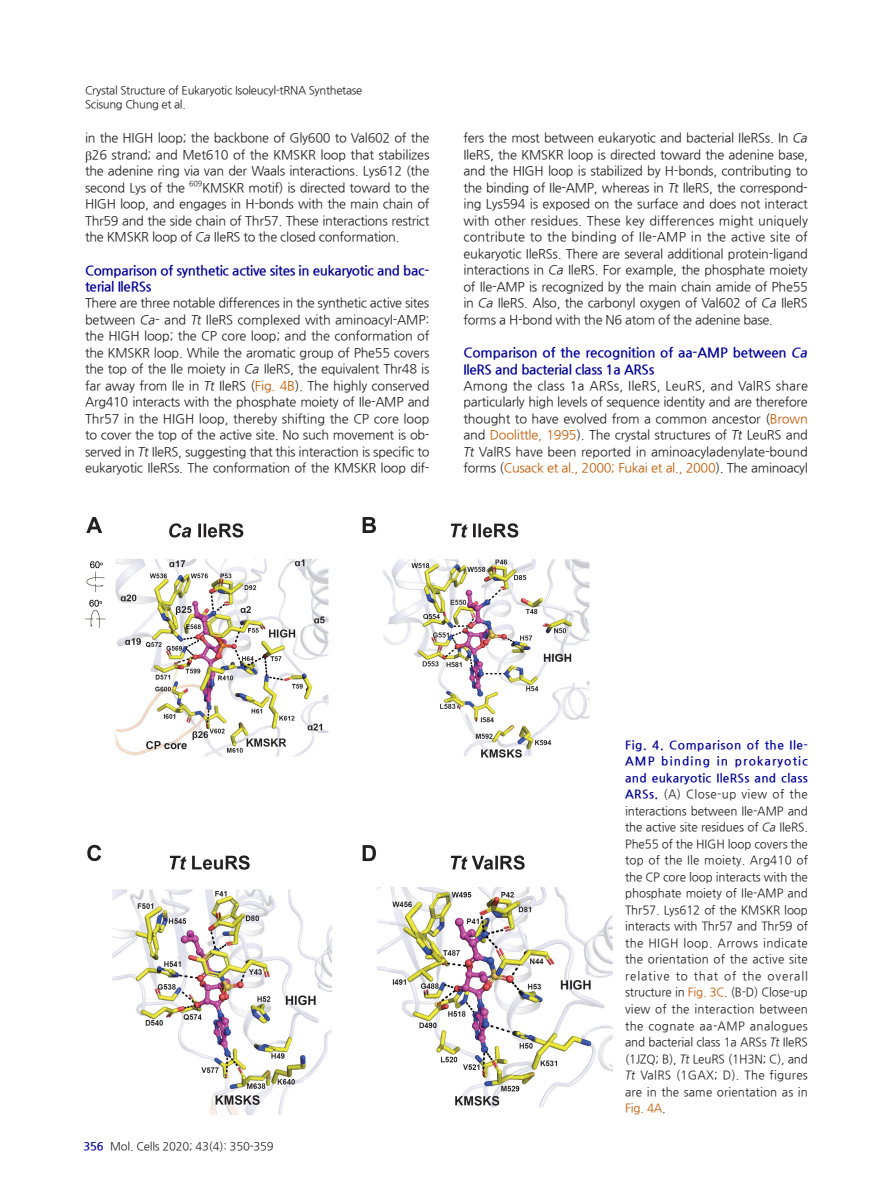
<style>
.page{position:relative;width:893px;height:1191px;background:#fff}
.page>*{position:absolute;margin:0;border:0;box-sizing:border-box;transform-origin:0 0}
._1{font:700 13.5px/16.5px "Nanum Gothic";letter-spacing:-.025em;color:#00009a}
.본문{font:12.75px/16.5px "Nanum Gothic";letter-spacing:-.02em;color:#231f20;text-align:justify}
.그림_캡션{font:12px/16.5px "Nanum Gothic";letter-spacing:.01em;color:#231f20;text-align:justify}
.t1{font:11.25px/13.5px "Nanum Gothic";letter-spacing:-.025em;color:#231f20}
.본문-2{font:7.5px "Nanum Gothic";color:#231f20}
.s1{font-style:italic}
.s2{color:#c35900}
.s3{font-weight:700;color:#00009a}
</style>
<div class="page">
<img style="left:85px;top:517px;width:527px;height:597px">
<p class="t1" style="left:85px;top:84px;width:279px">Crystal Structure of Eukaryotic Isoleucyl-tRNA Synthetase<br>Scisung Chung et al.</p>
<p class="본문" style="left:85px;top:130px;width:346px">in the HIGH loop; the backbone of Gly600 to Val602 of the</p>
<p class="본문" style="left:92px;top:146px;width:339px">26 strand; and Met610 of the KMSKR loop that stabilizes</p>
<p class="본문" style="left:85px;top:163px;width:346px">the adenine ring via van der Waals interactions. Lys612 (the</p>
<p class="본문" style="left:85px;top:179px;width:102px">second Lys of the</p>
<p class="본문-2" style="left:189px;top:180px;width:15px">609</p>
<p class="본문" style="left:85px;top:179px;width:346px;text-indent:117px">KMSKR motif) is directed toward to the HIGH loop, and engages in H-bonds with the main chain of Thr59 and the side chain of Thr57. These interactions restrict the KMSKR loop of <span class="s1">Ca</span> IleRS to the closed conformation.</p>
<p class="_1" style="left:85px;top:262px;width:346px">Comparison of synthetic active sites in eukaryotic and bac&shy;terial IleRSs</p>
<p class="본문" style="left:85px;top:295px;width:346px">There are three notable differences in the synthetic active sites between <span class="s1">Ca</span>- and <span class="s1">Tt</span> IleRS complexed with aminoacyl-AMP: the HIGH loop; the CP core loop; and the conformation of the KMSKR loop. While the aromatic group of Phe55 covers the top of the Ile moiety in <span class="s1">Ca</span> IleRS, the equivalent Thr48 is far away from Ile in <span class="s1">Tt</span> IleRS (<span class="s2">Fig. 4B</span>). The highly conserved Arg410 interacts with the phosphate moiety of Ile-AMP and Thr57 in the HIGH loop, thereby shifting the CP core loop to cover the top of the active site. No such movement is ob&shy;served in <span class="s1">Tt</span> IleRS, suggesting that this interaction is specific to eukaryotic IleRSs. The conformation of the KMSKR loop dif-</p>
<p class="본문" style="left:463px;top:130px;width:347px;text-align:left">fers the most between eukaryotic and bacterial IleRSs. In <span class="s1">Ca </span>IleRS, the KMSKR loop is directed toward the adenine base, and the HIGH loop is stabilized by H-bonds, contributing to the binding of Ile-AMP, whereas in <span class="s1">Tt</span> IleRS, the correspond&shy;ing Lys594 is exposed on the surface and does not interact with other residues. These key differences might uniquely contribute to the binding of Ile-AMP in the active site of eukaryotic IleRSs. There are several additional protein-ligand interactions in <span class="s1">Ca</span> IleRS. For example, the phosphate moiety of Ile-AMP is recognized by the main chain amide of Phe55 in <span class="s1">Ca</span> IleRS. Also, the carbonyl oxygen of Val602 of <span class="s1">Ca</span> IleRS forms a H-bond with the N6 atom of the adenine base.</p>
<p class="_1" style="left:463px;top:345px;width:348px">Comparison of the recognition of aa-AMP between <span class="s1">Ca<br></span>IleRS and bacterial class 1a ARSs</p>
<p class="본문" style="left:463px;top:377px;width:347px">Among the class 1a ARSs, IleRS, LeuRS, and ValRS share particularly high levels of sequence identity and are therefore thought to have evolved from a common ancestor (<span class="s2">Brown </span>and <span class="s2">Doolittle, 1995</span>). The crystal structures of <span class="s1">Tt</span> LeuRS and <span class="s1">Tt</span> ValRS have been reported in aminoacyladenylate-bound forms (<span class="s2">Cusack et al., 2000; Fukai et al., 2000</span>). The aminoacyl</p>
<p class="t1" style="left:83px;top:1139px;width:192px"><span class="s3">356</span> Mol. Cells 2020; 43(4): 350-359</p>
<p class="그림_캡션" style="left:624px;top:737px;width:185px"><span class="s3">Fig. 4. Comparison of the Ile-AMP binding in prokaryotic and eukaryotic IleRSs and class ARSs.</span> (A) Close-up view of the interactions between Ile-AMP and the active site residues of <span class="s1">Ca</span> IleRS.<br>Phe55 of the HIGH loop covers the top of the Ile moiety. Arg410 of the CP core loop interacts with the phosphate moiety of Ile-AMP and Thr57. Lys612 of the KMSKR loop interacts with Thr57 and Thr59 of the HIGH loop. Arrows indicate the orientation of the active site relative to that of the overall structure in <span class="s2">Fig. 3C</span>. (B-D) Close-up view of the interaction between the cognate aa-AMP analogues and bacterial class 1a ARSs <span class="s1">Tt</span> IleRS (1JZQ; B), <span class="s1">Tt</span> LeuRS (1H3N; C), and <span class="s1">Tt</span> ValRS (1GAX; D). The figures are in the same orientation as in <span class="s2">Fig. 4A</span>.</p>
</div>
